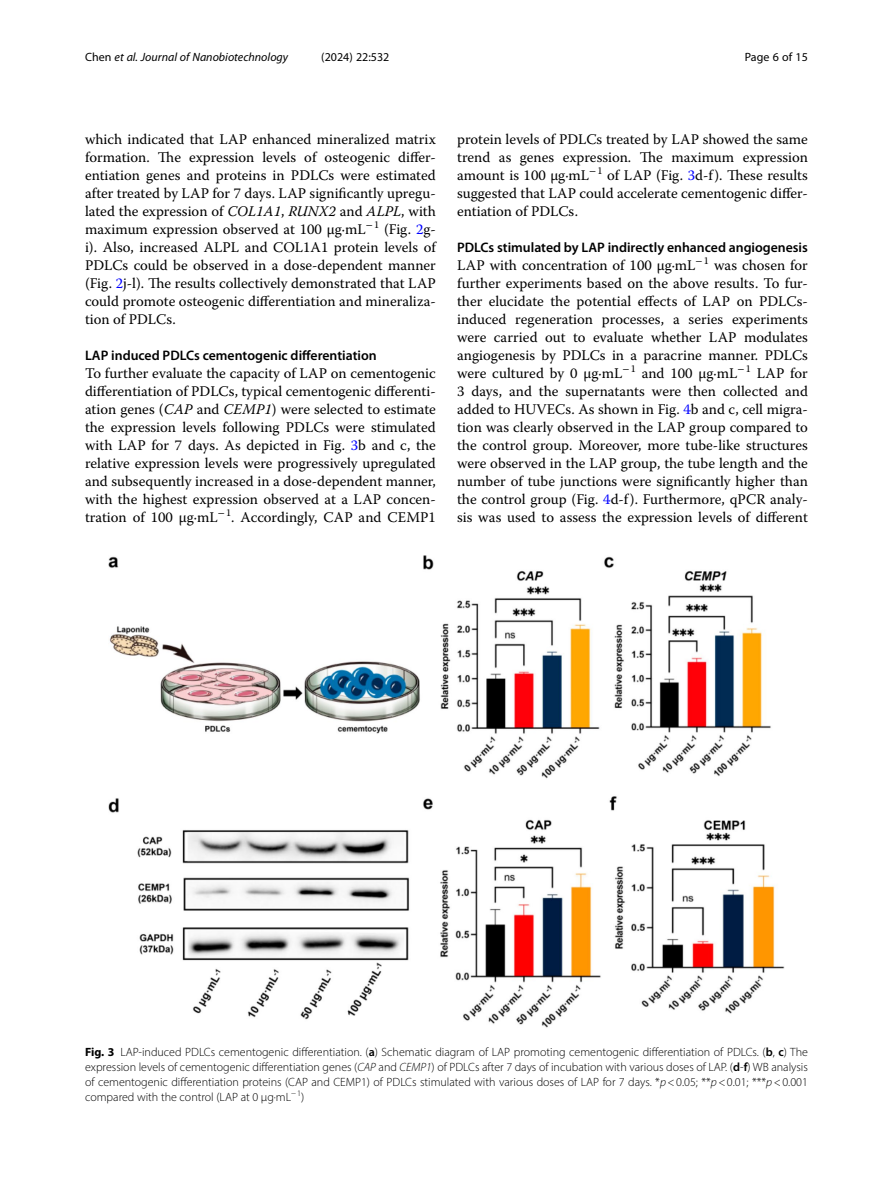
<style>
.page{position:relative;width:893px;height:1191px;background:#fff}
.page>*{position:absolute;margin:0;border:0;box-sizing:border-box;transform-origin:0 0}
.Body_Text{font:14.7px/18px "Warnock Pro";color:#000;text-align:justify}
.Body_Text_Indent{font:14.7px/18px "Warnock Pro";color:#000;text-align:justify}
.Head_2{font:600 13.8px "Myriad Pro";color:#000}
.Figure_Caption{font:300 12px/15px "Myriad Pro";color:#000;text-align:justify}
.t1{font:italic 12px "Myriad Pro";color:#000}
.t2{font:12px "Myriad Pro";color:#000}
.s1{font-style:normal}
.s2{font-style:italic}
.s3{color:#00f}
.s4{font-weight:700}
.s5{font-weight:600}
</style>
<div class="page">
<img style="left:109px;top:555px;width:675px;height:473px">
<p class="t1" style="left:85px;top:50px;width:205px"><span class="s1">Chen</span> et al. Journal of Nanobiotechnology</p>
<p class="t2" style="left:321px;top:50px;width:70px">(2024) 22:532</p>
<p class="t2" style="left:745px;top:50px;width:65px">Page 6 of 15</p>
<p class="Body_Text_Indent" style="left:85px;top:130px;width:352px">which indicated that LAP enhanced mineralized matrix formation. The expression levels of osteogenic differ&shy;entiation genes and proteins in PDLCs were estimated after treated by LAP for 7 days. LAP significantly upregu&shy;lated the expression of <span class="s2">COL1A1</span>, <span class="s2">RUNX2</span> and <span class="s2">ALPL</span>, with maximum expression observed at 100 µg·mL<sup>−</sup><sup>1</sup> (Fig. <span class="s3">2</span>g&shy;i). Also, increased ALPL and COL1A1 protein levels of PDLCs could be observed in a dose-dependent manner (Fig. <span class="s3">2</span>j-l). The results collectively demonstrated that LAP could promote osteogenic differentiation and mineraliza&shy;tion of PDLCs.</p>
<p class="Head_2" style="left:85px;top:347px;width:293px">LAP induced PDLCs cementogenic differentiation</p>
<p class="Body_Text" style="left:85px;top:364px;width:352px">To further evaluate the capacity of LAP on cementogenic differentiation of PDLCs, typical cementogenic differenti&shy;ation genes (<span class="s2">CAP</span> and <span class="s2">CEMP1</span>) were selected to estimate the expression levels following PDLCs were stimulated with LAP for 7 days. As depicted in Fig. <span class="s3">3</span>b and c, the relative expression levels were progressively upregulated and subsequently increased in a dose-dependent manner, with the highest expression observed at a LAP concen&shy;tration of 100 µg·mL<sup>−</sup><sup>1</sup>. Accordingly, CAP and CEMP1</p>
<p class="Body_Text" style="left:457px;top:130px;width:352px">protein levels of PDLCs treated by LAP showed the same trend as genes expression. The maximum expression amount is 100 µg·mL<sup>−</sup><sup>1</sup> of LAP (Fig. <span class="s3">3</span>d-f). These results suggested that LAP could accelerate cementogenic differ&shy;entiation of PDLCs.</p>
<p class="Head_2" style="left:457px;top:239px;width:352px">PDLCs stimulated by LAP indirectly enhanced angiogenesis</p>
<p class="Body_Text" style="left:457px;top:256px;width:352px">LAP with concentration of 100 µg·mL<sup>−</sup><sup>1</sup> was chosen for further experiments based on the above results. To fur&shy;ther elucidate the potential effects of LAP on PDLCs&shy;induced regeneration processes, a series experiments were carried out to evaluate whether LAP modulates angiogenesis by PDLCs in a paracrine manner. PDLCs were cultured by 0 µg·mL<sup>−</sup><sup>1</sup> and 100 µg·mL<sup>−</sup><sup>1</sup> LAP for 3 days, and the supernatants were then collected and added to HUVECs. As shown in Fig. <span class="s3">4</span>b and c, cell migra&shy;tion was clearly observed in the LAP group compared to the control group. Moreover, more tube-like structures were observed in the LAP group, the tube length and the number of tube junctions were significantly higher than the control group (Fig. <span class="s3">4</span>d-f). Furthermore, qPCR analy&shy;sis was used to assess the expression levels of different</p>
<p class="Figure_Caption" style="left:85px;top:1044px;width:724px"><span class="s4">Fig. 3</span> LAP-induced PDLCs cementogenic differentiation. (<span class="s5">a</span>) Schematic diagram of LAP promoting cementogenic differentiation of PDLCs. (<span class="s5">b</span>, <span class="s5">c</span>) The expression levels of cementogenic differentiation genes (<span class="s2">CAP</span> and <span class="s2">CEMP1</span>) of PDLCs after 7 days of incubation with various doses of LAP. (<span class="s5">d</span>-<span class="s5">f</span>) WB analysis of cementogenic differentiation proteins (CAP and CEMP1) of PDLCs stimulated with various doses of LAP for 7 days. *<span class="s2">p</span>&lt;0.05; **<span class="s2">p</span>&lt;0.01; ***<span class="s2">p</span>&lt;0.001 compared with the control (LAP at 0 µg·mL<sup>−1</sup>)</p>
</div>
